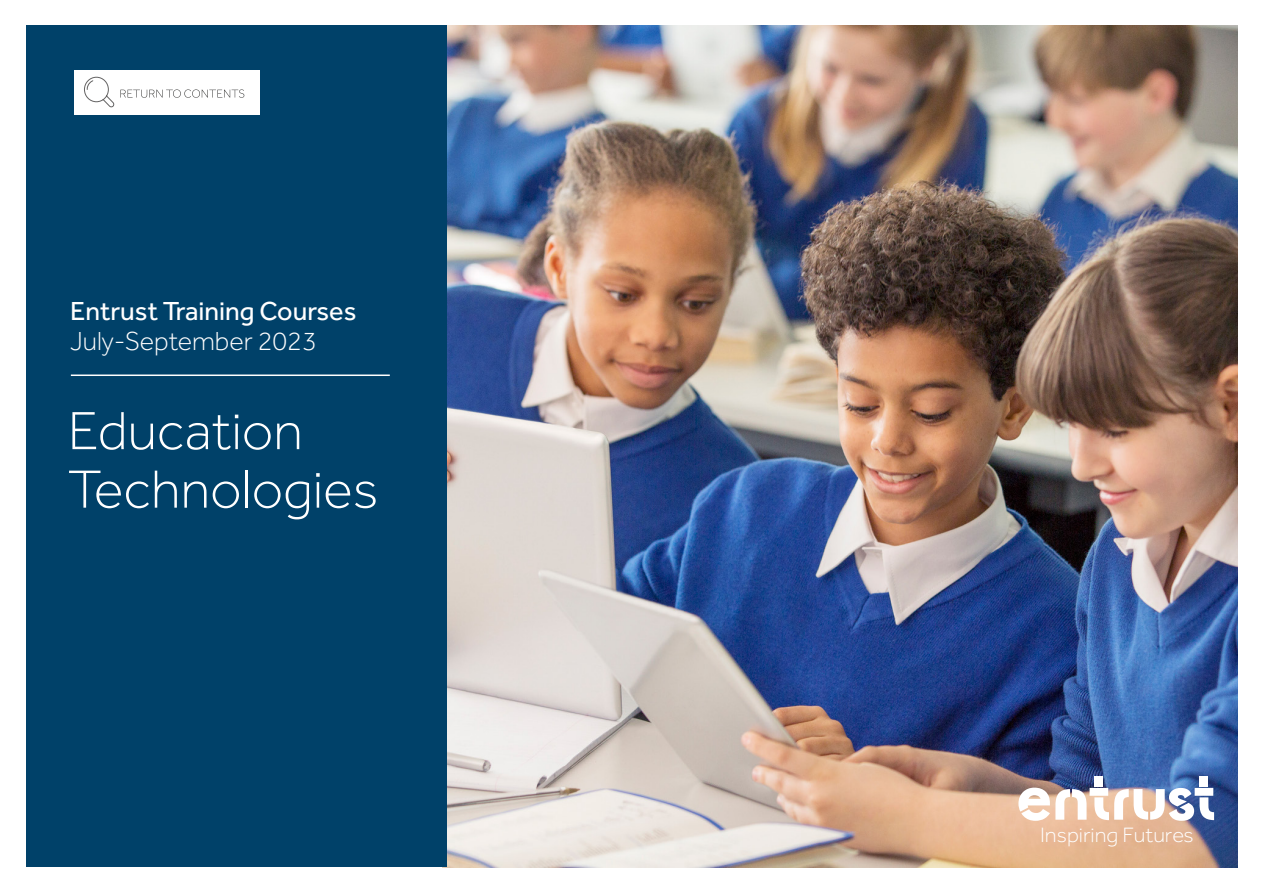
<style>
.page{position:relative;width:1263px;height:893px;background:#fff}
.page>*{position:absolute;margin:0;border:0;box-sizing:border-box;transform-origin:0 0}
.t1{font:300 55.5px/58.5px "Effra";color:#fff}
.t2{font:27px "Effra";color:#fff}
.t3{font:300 27px "Effra";color:#fff}
.t4{font:300 21.45px "Effra";color:#fff}
</style>
<div class="page">
<img style="left:446px;top:26px;width:791px;height:841px">
<div style="left:26px;top:26px;width:420px;height:841px;background:#004169"></div>
<hr style="left:71px;top:374px;width:319px;height:2px;background:#fff">
<div style="left:74px;top:70px;width:186px;height:45px;background:#fff"></div>
<svg style="left:84px;top:76px;width:160px;height:32px"></svg>
<div style="left:1094px;top:776px;width:9px;height:10px;background:#fff"></div>
<div style="left:1199px;top:776px;width:9px;height:10px;background:#fff"></div>
<svg style="left:1018px;top:788px;width:196px;height:33px"></svg>
<p class="t2" style="left:70px;top:295px;width:288px">Entrust Training Courses</p>
<p class="t3" style="left:70px;top:325px;width:248px">July-September 2023</p>
<h1 class="t1" style="left:68px;top:401px;width:312px">Education<br>Technologies</h1>
<p class="t4" style="left:1040px;top:822px;width:155px">Inspiring Futures</p>
</div>
